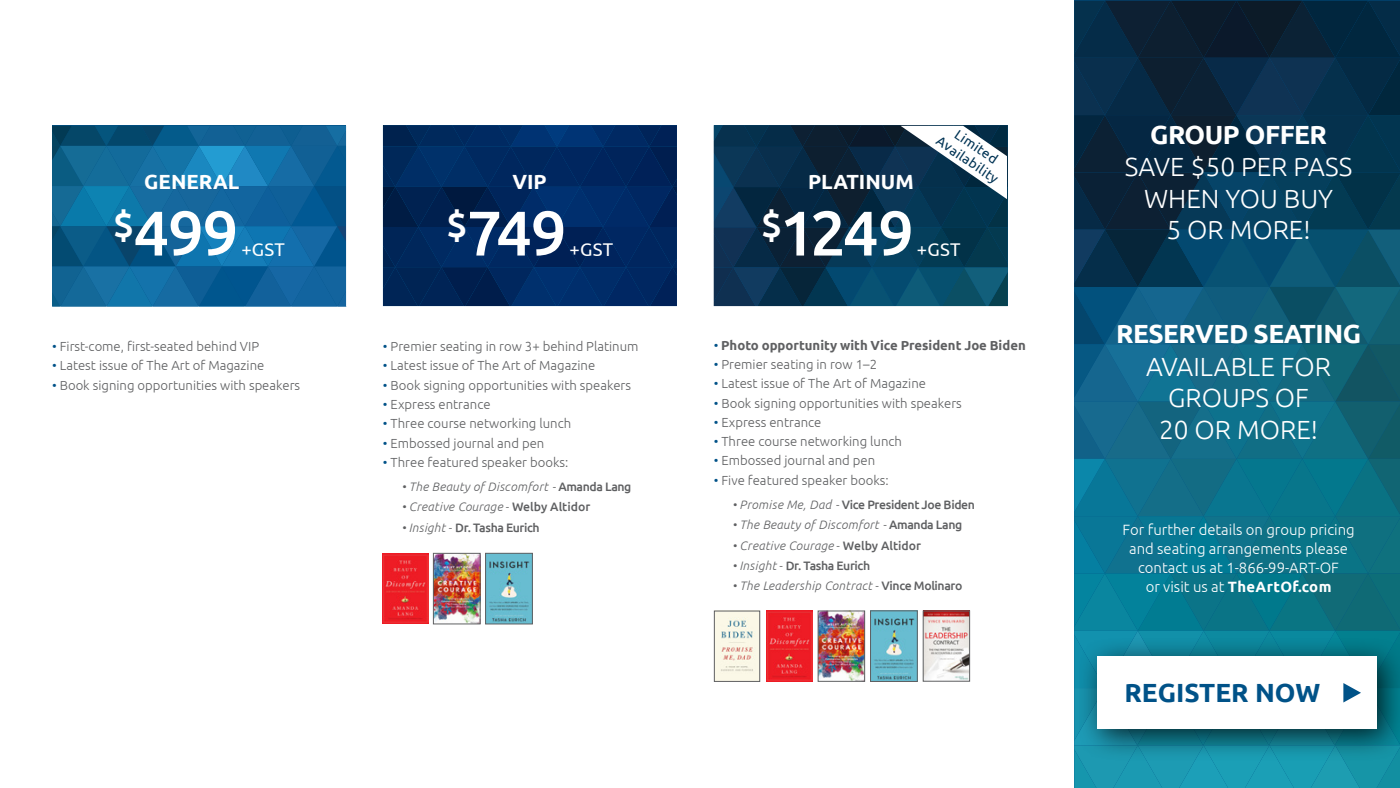
<style>
.page{position:relative;width:1400px;height:788px;background:#fff}
.page>*{position:absolute;margin:0;border:0;box-sizing:border-box;transform-origin:0 0}
.t1{font:500 63px "Ubuntu";letter-spacing:-.02em;color:#fff}
.t2{font:300 26.25px/31.5px "Ubuntu";color:#fff;text-align:center}
.t3{font:700 26.25px "Ubuntu";letter-spacing:-.02em;color:#fff}
.t4{font:700 26.25px "Ubuntu";color:#005288}
.t5{font:700 20.47px "Ubuntu";color:#fff}
.t6{font:18.38px "Ubuntu";letter-spacing:.01em;color:#fff}
.t7{font:300 14.88px/19.2px "Ubuntu";color:#fff;text-align:center}
.t8{font:13.65px/15.8px "Ubuntu";color:#003354;text-align:center}
.t9{font:300 13.12px "Ubuntu";color:#5f6062}
.t10{font:700 13.12px "Ubuntu";color:#5f6062}
.t11{font:italic 300 12.25px "Ubuntu";letter-spacing:.025em;color:#5f6062}
.t12{font:500 12.25px "Ubuntu";letter-spacing:-.03em;color:#5f6062}
.s1{color:#005288}
.s2{font-style:normal}
.s3{font-weight:500;font-style:normal}
.s4{font-weight:300}
.s5{font-weight:300;font-style:italic}
.s6{font-weight:300;color:#005288}
.s7{font-weight:700}
</style>
<div class="page">
<svg style="left:383px;top:125px;width:294px;height:181px;background:#00275e"></svg>
<svg style="left:52px;top:126px;width:294px;height:180px;background:#0f669b"></svg>
<svg style="left:1074px;top:1px;width:326px;height:787px;background:#1e657c"></svg>
<svg style="left:714px;top:125px;width:294px;height:181px;background:#173f59"></svg>
<img style="left:488px;top:555px;width:42px;height:67px">
<div style="left:486px;top:553px;width:46px;height:71px;border:1px solid #5f6062"></div>
<img style="left:872px;top:612px;width:43px;height:67px">
<div style="left:870px;top:610px;width:47px;height:71px;border:1px solid #5f6062"></div>
<img style="left:820px;top:613px;width:43px;height:66px">
<div style="left:818px;top:611px;width:47px;height:70px;border:1px solid #5f6062"></div>
<img style="left:767px;top:610px;width:45px;height:71px">
<img style="left:716px;top:613px;width:42px;height:66px">
<div style="left:714px;top:611px;width:46px;height:70px;border:1px solid #5f6062"></div>
<img style="left:925px;top:613px;width:43px;height:66px">
<div style="left:923px;top:611px;width:47px;height:70px;border:1px solid #5f6062"></div>
<img style="left:435px;top:555px;width:43px;height:67px">
<div style="left:433px;top:553px;width:47px;height:71px;border:1px solid #5f6062"></div>
<img style="left:382px;top:553px;width:46px;height:71px">
<h3 class="t5" style="left:144px;top:170px;width:97px">GENERAL</h3>
<h3 class="t5" style="left:512px;top:170px;width:36px">VIP</h3>
<h3 class="t5" style="left:808px;top:170px;width:107px">PLATINUM</h3>
<p class="t8" style="left:951px;top:119px;width:73px;rotate:34deg">Limited<br>Availability</p>
<h1 class="t1" style="left:113px;top:193px;width:126px"><sup>$</sup>499</h1>
<h3 class="t6" style="left:241px;top:238px;width:45px">+GST</h3>
<p class="t9" style="left:52px;top:338px;width:209px"><span class="s1">•</span> First-come, first-seated behind VIP</p>
<p class="t9" style="left:52px;top:358px;width:214px"><span class="s1">•</span> Latest issue of The Art of Magazine</p>
<p class="t9" style="left:52px;top:377px;width:250px"><span class="s1">•</span> Book signing opportunities with speakers</p>
<h1 class="t1" style="left:447px;top:193px;width:121px"><sup>$</sup>749</h1>
<h3 class="t6" style="left:570px;top:238px;width:45px">+GST</h3>
<p class="t9" style="left:383px;top:338px;width:257px"><span class="s1">•</span> Premier seating in row 3+ behind Platinum</p>
<p class="t9" style="left:383px;top:358px;width:214px"><span class="s1">•</span> Latest issue of The Art of Magazine</p>
<p class="t9" style="left:383px;top:377px;width:250px"><span class="s1">•</span> Book signing opportunities with speakers</p>
<p class="t9" style="left:383px;top:396px;width:109px"><span class="s1">•</span> Express entrance</p>
<p class="t9" style="left:383px;top:415px;width:190px"><span class="s1">•</span> Three course networking lunch</p>
<p class="t9" style="left:383px;top:435px;width:163px"><span class="s1">•</span> Embossed journal and pen</p>
<p class="t9" style="left:383px;top:454px;width:187px"><span class="s1">•</span> Three featured speaker books:</p>
<p class="t11" style="left:402px;top:479px;width:231px"><span class="s2">•</span> The Beauty of Discomfort <span class="s2">-</span> <span class="s3">Amanda Lang</span></p>
<p class="t11" style="left:402px;top:499px;width:189px"><span class="s2">•</span> Creative Courage <span class="s2">-</span> <span class="s3">Welby Altidor</span></p>
<p class="t12" style="left:402px;top:519px;width:139px"><span class="s4">•</span> <span class="s5">Insight</span> <span class="s4">-</span> Dr. Tasha Eurich</p>
<h1 class="t1" style="left:761px;top:193px;width:154px"><sup>$</sup>1249</h1>
<h3 class="t6" style="left:917px;top:238px;width:45px">+GST</h3>
<p class="t10" style="left:714px;top:337px;width:314px"><span class="s6">•</span> Photo opportunity with Vice President Joe Biden</p>
<p class="t9" style="left:714px;top:356px;width:165px"><span class="s1">•</span> Premier seating in row 1–2</p>
<p class="t9" style="left:714px;top:376px;width:214px"><span class="s1">•</span> Latest issue of The Art of Magazine</p>
<p class="t9" style="left:714px;top:395px;width:250px"><span class="s1">•</span> Book signing opportunities with speakers</p>
<p class="t9" style="left:714px;top:414px;width:109px"><span class="s1">•</span> Express entrance</p>
<p class="t9" style="left:714px;top:433px;width:190px"><span class="s1">•</span> Three course networking lunch</p>
<p class="t9" style="left:714px;top:453px;width:163px"><span class="s1">•</span> Embossed journal and pen</p>
<p class="t9" style="left:714px;top:472px;width:177px"><span class="s1">•</span> Five featured speaker books:</p>
<p class="t12" style="left:733px;top:497px;width:243px"><span class="s4">•</span> <span class="s5">Promise Me, Dad</span> <span class="s4">-</span> Vice President Joe Biden</p>
<p class="t11" style="left:733px;top:517px;width:231px"><span class="s2">•</span> The Beauty of Discomfort <span class="s2">-</span> <span class="s3">Amanda Lang</span></p>
<p class="t11" style="left:733px;top:537px;width:189px"><span class="s2">•</span> Creative Courage <span class="s2">-</span> <span class="s3">Welby Altidor</span></p>
<p class="t12" style="left:733px;top:557px;width:138px"><span class="s4">•</span> <span class="s5">Insight</span> <span class="s4">-</span> Dr. Tasha Eurich</p>
<p class="t11" style="left:733px;top:578px;width:231px"><span class="s2">•</span> The Leadership Contract <span class="s2">-</span> <span class="s3">Vince Molinaro</span></p>
<h2 class="t3" style="left:1150px;top:119px;width:179px">GROUP OFFER</h2>
<h2 class="t2" style="left:1125px;top:150px;width:229px">SAVE $50 PER PASS<br>WHEN YOU BUY<br>5 OR MORE!</h2>
<h2 class="t3" style="left:1116px;top:318px;width:246px">RESERVED SEATING</h2>
<h2 class="t2" style="left:1146px;top:350px;width:187px">AVAILABLE FOR<br>GROUPS OF<br>20 OR MORE!</h2>
<p class="t7" style="left:1122px;top:519px;width:234px">For further details on group pricing and seating arrangements please contact us at 1-866-99-ART-OF<br>or visit us at <span class="s7">TheArtOf.com</span></p>
<h2 class="t4" style="left:1124px;top:676px;width:197px">REGISTER NOW</h2>
</div>
